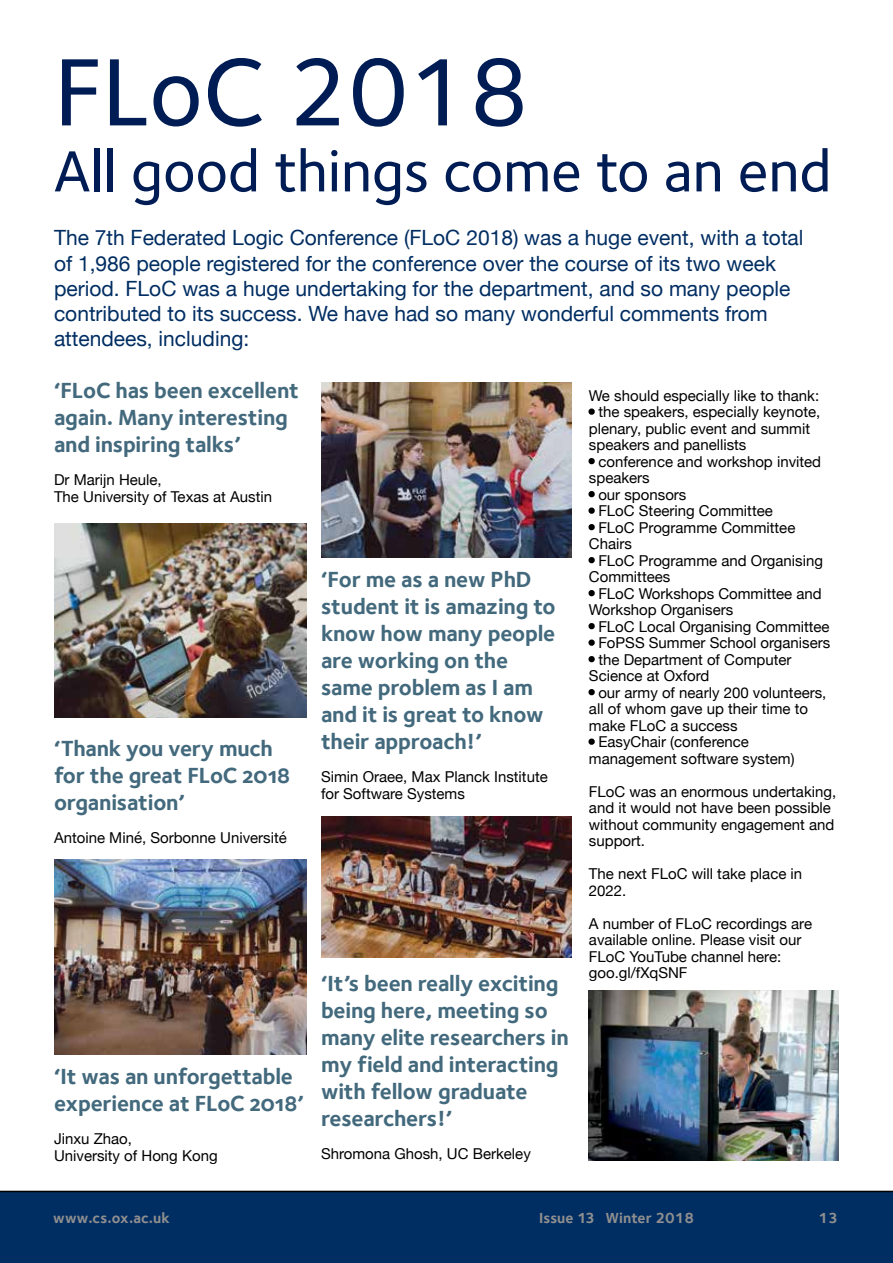
<style>
.page{position:relative;width:893px;height:1263px;background:#fff}
.page>*{position:absolute;margin:0;border:0;box-sizing:border-box;transform-origin:0 0}
.t1{font:500 99px "Foundry Sterling";color:#001c54}
.t2{font:500 60px "Foundry Sterling";color:#001c54}
.t3{font:22.5px/27px "Foundry Sterling Bold OSF";letter-spacing:-.01em;color:#43697d}
.t4{font:21px/25.2px "Helvetica Neue";color:#002d62}
.t5{font:15px/16.5px "Helvetica Neue";color:#000}
.t6{font:700 15px "Foundry Sterling";color:#8f8f8f}
.s1{font-weight:700}
</style>
<div class="page">
<div style="left:0;top:1191px;width:893px;height:72px;background:#002d62"></div>
<img style="left:589px;top:991px;width:250px;height:170px">
<svg style="left:588px;top:408px;width:7px;height:7px"></svg>
<svg style="left:588px;top:458px;width:7px;height:7px"></svg>
<svg style="left:588px;top:491px;width:7px;height:23px"></svg>
<svg style="left:588px;top:524px;width:7px;height:7px"></svg>
<svg style="left:588px;top:557px;width:7px;height:7px"></svg>
<svg style="left:588px;top:590px;width:7px;height:7px"></svg>
<svg style="left:588px;top:623px;width:7px;height:23px"></svg>
<svg style="left:588px;top:656px;width:7px;height:7px"></svg>
<svg style="left:588px;top:689px;width:7px;height:7px"></svg>
<svg style="left:588px;top:738px;width:7px;height:7px"></svg>
<img style="left:54px;top:859px;width:252px;height:195px">
<img style="left:321px;top:383px;width:250px;height:175px">
<img style="left:321px;top:816px;width:250px;height:142px">
<img style="left:54px;top:524px;width:252px;height:194px">
<h1 class="t1" style="left:54px;top:34px;width:477px">FLoC 2018</h1>
<h2 class="t2" style="left:54px;top:136px;width:779px">All good things come to an end</h2>
<p class="t4" style="left:54px;top:226px;width:751px">The 7th Federated Logic Conference (FLoC 2018) was a huge event, with a total of 1,986 people registered for the conference over the course of its two week period. FLoC was a huge undertaking for the department, and so many people contributed to its success. We have had so many wonderful comments from attendees, including:</p>
<h3 class="t3" style="left:54px;top:377px;width:246px">‘FLoC has been excellent again. Many interesting and inspiring talks’</h3>
<p class="t5" style="left:54px;top:473px;width:220px">Dr Marijn Heule,<br>The University of Texas at Austin</p>
<p class="t5" style="left:589px;top:388px;width:232px">We should especially like to thank:</p>
<p class="t5" style="left:589px;top:404px;width:233px"><span class="s1">•</span> the speakers, especially keynote, plenary, public event and summit speakers and panellists</p>
<p class="t5" style="left:589px;top:454px;width:234px"><span class="s1">•</span> conference and workshop invited speakers</p>
<p class="t5" style="left:589px;top:487px;width:99px"><span class="s1">•</span> our sponsors</p>
<p class="t5" style="left:589px;top:503px;width:185px"><span class="s1">•</span> FLoC Steering Committee</p>
<p class="t5" style="left:589px;top:520px;width:208px"><span class="s1">•</span> FLoC Programme Committee<br>Chairs</p>
<p class="t5" style="left:589px;top:553px;width:236px"><span class="s1">•</span> FLoC Programme and Organising<br>Committees</p>
<p class="t5" style="left:589px;top:586px;width:234px"><span class="s1">•</span> FLoC Workshops Committee and<br>Workshop Organisers</p>
<p class="t5" style="left:589px;top:619px;width:242px"><span class="s1">•</span> FLoC Local Organising Committee</p>
<p class="t5" style="left:589px;top:635px;width:243px"><span class="s1">•</span> FoPSS Summer School organisers</p>
<p class="t5" style="left:589px;top:652px;width:204px"><span class="s1">•</span> the Department of Computer<br>Science at Oxford</p>
<p class="t5" style="left:589px;top:685px;width:239px"><span class="s1">•</span> our army of nearly 200 volunteers, all of whom gave up their time to make FLoC a success</p>
<p class="t5" style="left:589px;top:734px;width:207px"><span class="s1">•</span> EasyChair (conference management software system)</p>
<p class="t5" style="left:589px;top:784px;width:249px">FLoC was an enormous undertaking, and it would not have been possible without community engagement and support.</p>
<p class="t5" style="left:589px;top:866px;width:215px">The next FLoC will take place in<br>2022.</p>
<p class="t5" style="left:589px;top:916px;width:225px">A number of FLoC recordings are available online. Please visit our<br>FLoC YouTube channel here: goo.gl/fXqSNF</p>
<h3 class="t3" style="left:321px;top:566px;width:236px">‘For me as a new PhD student it is amazing to know how many people are working on the same problem as I am and it is great to know their approach!’</h3>
<p class="t5" style="left:321px;top:769px;width:228px">Simin Oraee, Max Planck Institute for Software Systems</p>
<h3 class="t3" style="left:54px;top:735px;width:238px">‘Thank you very much for the great FLoC 2018 organisation’</h3>
<p class="t5" style="left:54px;top:830px;width:234px">Antoine Miné, Sorbonne Université</p>
<h3 class="t3" style="left:321px;top:970px;width:249px">‘It’s been really exciting being here, meeting so many elite researchers in my field and interacting with fellow graduate researchers!’</h3>
<p class="t5" style="left:321px;top:1146px;width:211px">Shromona Ghosh, UC Berkeley</p>
<h3 class="t3" style="left:54px;top:1063px;width:251px">‘It was an unforgettable experience at FLoC 2018’</h3>
<p class="t5" style="left:54px;top:1132px;width:165px">Jinxu Zhao,<br>University of Hong Kong</p>
<p class="t6" style="left:53px;top:1209px;width:118px">www.cs.ox.ac.uk</p>
<p class="t6" style="left:539px;top:1209px;width:156px">Issue 13 Winter 2018</p>
<p class="t6" style="left:818px;top:1209px;width:21px">13</p>
</div>
